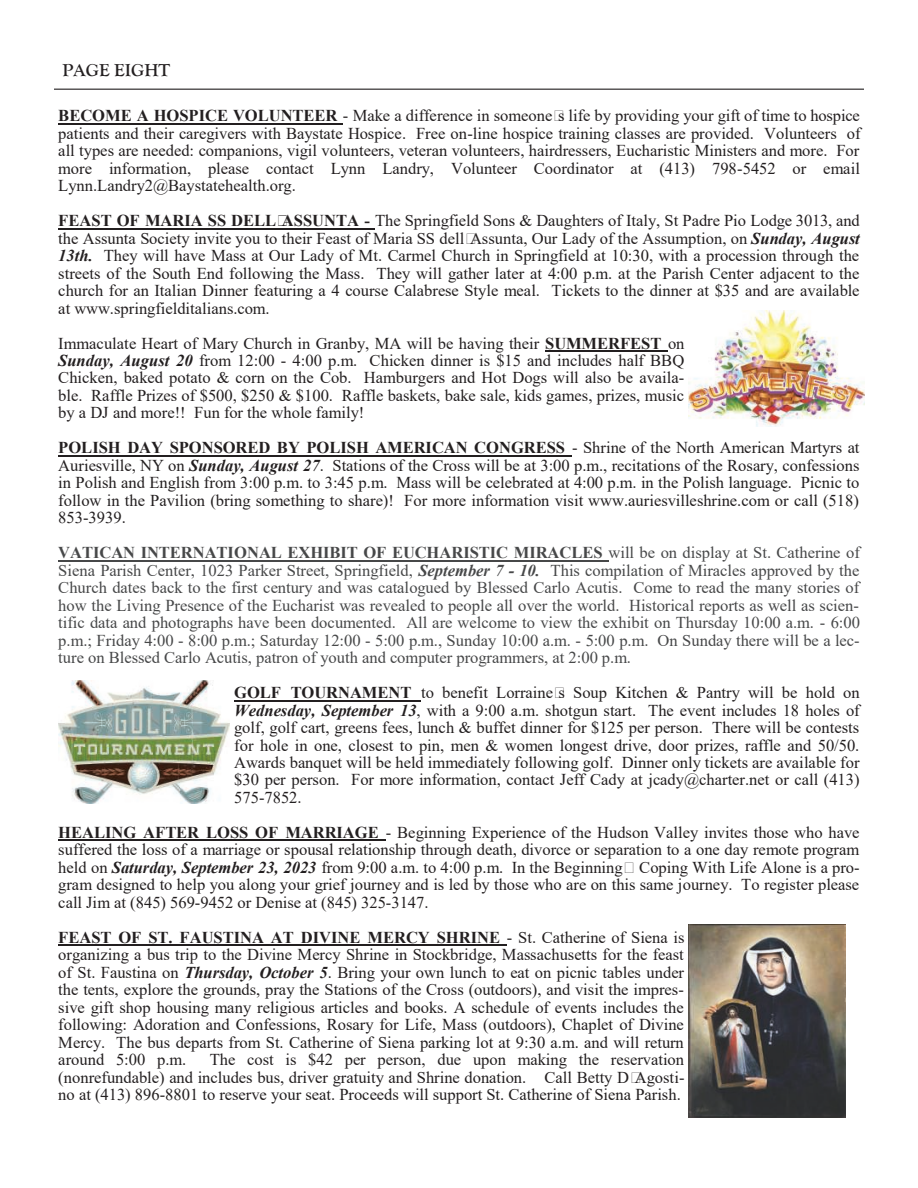
<style>
.page{position:relative;width:918px;height:1188px;background:#fff}
.page>*{position:absolute;margin:0;border:0;box-sizing:border-box;transform-origin:0 0}
.t1{font:700 18px "Goudy Old Style T";color:#231f20}
.t2{font:16.65px "Times New Roman";color:#231f20}
.t3{font:16.65px "Times New Roman";color:#474849}
.t4{font:16.5px/17.4px "Times New Roman";color:#231f20;text-align:justify}
.t5{font:16.5px/17.4px "Times New Roman";color:#474849;text-align:justify}
.s1{font-weight:700}
.s2{font-weight:700;font-style:italic}
</style>
<div class="page">
<hr style="left:54px;top:89px;width:810px;height:1px;background:#231f20">
<hr style="left:58px;top:123px;width:285px;height:2px;background:#231f20">
<hr style="left:58px;top:228px;width:317px;height:2px;background:#231f20">
<hr style="left:545px;top:350px;width:123px;height:2px;background:#231f20">
<hr style="left:58px;top:455px;width:514px;height:2px;background:#231f20">
<hr style="left:58px;top:560px;width:550px;height:2px;background:#474849">
<hr style="left:234px;top:700px;width:187px;height:1px;background:#231f20">
<hr style="left:58px;top:840px;width:328px;height:1px;background:#231f20">
<hr style="left:58px;top:944px;width:449px;height:2px;background:#231f20">
<img style="left:689px;top:311px;width:175px;height:115px">
<img style="left:58px;top:680px;width:172px;height:124px">
<img style="left:689px;top:924px;width:156px;height:194px">
<p class="t1" style="left:62px;top:60px;width:109px">PAGE EIGHT</p>
<p class="t4" style="left:58px;top:107px;width:804px"><span class="s1">BECOME A HOSPICE VOLUNTEER</span> - Make a difference in someone’s life by providing your gift of time to hospice patients and their caregivers with Baystate Hospice. Free on-line hospice training classes are provided. Volunteers of all types are needed: companions, vigil volunteers, veteran volunteers, hairdressers, Eucharistic Ministers and more. For more information, please contact Lynn Landry, Volunteer Coordinator at (413) 798-5452 or email Lynn.Landry2@Baystatehealth.org.</p>
<p class="t4" style="left:58px;top:212px;width:803px"><span class="s1">FEAST OF MARIA SS DELL’ASSUNTA -</span> The Springfield Sons &amp; Daughters of Italy, St Padre Pio Lodge 3013, and the Assunta Society invite you to their Feast of Maria SS dell’Assunta, Our Lady of the Assumption, on <span class="s2">Sunday, August 13th.</span> They will have Mass at Our Lady of Mt. Carmel Church in Springfield at 10:30, with a procession through the streets of the South End following the Mass. They will gather later at 4:00 p.m. at the Parish Center adjacent to the church for an Italian Dinner featuring a 4 course Calabrese Style meal. Tickets to the dinner at $35 and are available at www.springfielditalians.com.</p>
<p class="t4" style="left:58px;top:334px;width:628px">Immaculate Heart of Mary Church in Granby, MA will be having their <span class="s1">SUMMERFEST</span> on</p>
<p class="t2" style="left:58px;top:351px;width:628px"><span class="s2">Sunday, August 20</span> from 12:00 - 4:00 p.m. Chicken dinner is $15 and includes half BBQ</p>
<p class="t4" style="left:58px;top:369px;width:628px">Chicken, baked potato &amp; corn on the Cob. Hamburgers and Hot Dogs will also be availa&shy;ble. Raffle Prizes of $500, $250 &amp; $100. Raffle baskets, bake sale, kids games, prizes, music by a DJ and more!! Fun for the whole family!</p>
<p class="t4" style="left:58px;top:439px;width:803px"><span class="s1">POLISH DAY SPONSORED BY POLISH AMERICAN CONGRESS</span> - Shrine of the North American Martyrs at Auriesville, NY on <span class="s2">Sunday, August 27</span>. Stations of the Cross will be at 3:00 p.m., recitations of the Rosary, confessions in Polish and English from 3:00 p.m. to 3:45 p.m. Mass will be celebrated at 4:00 p.m. in the Polish language. Picnic to follow in the Pavilion (bring something to share)! For more information visit www.auriesvilleshrine.com or call (518)<br>853-3939.</p>
<p class="t5" style="left:58px;top:544px;width:803px"><span class="s1">VATICAN INTERNATIONAL EXHIBIT OF EUCHARISTIC MIRACLES</span> will be on display at St. Catherine of Siena Parish Center, 1023 Parker Street, Springfield, <span class="s2">September 7 - 10.</span> This compilation of Miracles approved by the Church dates back to the first century and was catalogued by Blessed Carlo Acutis. Come to read the many stories of</p>
<p class="t3" style="left:58px;top:596px;width:802px">how the Living Presence of the Eucharist was revealed to people all over the world. Historical reports as well as scien-</p>
<p class="t5" style="left:58px;top:614px;width:803px">tific data and photographs have been documented. All are welcome to view the exhibit on Thursday 10:00 a.m. - 6:00 p.m.; Friday 4:00 - 8:00 p.m.; Saturday 12:00 - 5:00 p.m., Sunday 10:00 a.m. - 5:00 p.m. On Sunday there will be a lec&shy;ture on Blessed Carlo Acutis, patron of youth and computer programmers, at 2:00 p.m.</p>
<p class="t4" style="left:234px;top:684px;width:627px"><span class="s1">GOLF TOURNAMENT</span> to benefit Lorraine’s Soup Kitchen &amp; Pantry will be hold on <span class="s2">Wednesday, September 13</span>, with a 9:00 a.m. shotgun start. The event includes 18 holes of golf, golf cart, greens fees, lunch &amp; buffet dinner for $125 per person. There will be contests for hole in one, closest to pin, men &amp; women longest drive, door prizes, raffle and 50/50.<br>Awards banquet will be held immediately following golf. Dinner only tickets are available for $30 per person. For more information, contact Jeff Cady at jcady@charter.net or call (413)<br>575-7852.</p>
<p class="t4" style="left:58px;top:824px;width:803px"><span class="s1">HEALING AFTER LOSS OF MARRIAGE</span> - Beginning Experience of the Hudson Valley invites those who have</p>
<p class="t2" style="left:58px;top:841px;width:803px">suffered the loss of a marriage or spousal relationship through death, divorce or separation to a one day remote program</p>
<p class="t4" style="left:58px;top:859px;width:803px">held on <span class="s2">Saturday, September 23, 2023</span> from 9:00 a.m. to 4:00 p.m. In the Beginning…Coping With Life Alone is a pro&shy;gram designed to help you along your grief journey and is led by those who are on this same journey. To register please call Jim at (845) 569-9452 or Denise at (845) 325-3147.</p>
<p class="t4" style="left:58px;top:928px;width:628px"><span class="s1">FEAST OF ST. FAUSTINA AT DIVINE MERCY SHRINE</span> - St. Catherine of Siena is organizing a bus trip to the Divine Mercy Shrine in Stockbridge, Massachusetts for the feast of St. Faustina on <span class="s2">Thursday, October 5</span>. Bring your own lunch to eat on picnic tables under the tents, explore the grounds, pray the Stations of the Cross (outdoors), and visit the impres&shy;sive gift shop housing many religious articles and books. A schedule of events includes the following: Adoration and Confessions, Rosary for Life, Mass (outdoors), Chaplet of Divine Mercy. The bus departs from St. Catherine of Siena parking lot at 9:30 a.m. and will return around 5:00 p.m.</p>
<p class="t4" style="left:58px;top:1051px;width:628px;text-indent:151px">The cost is $42 per person, due upon making the reservation (nonrefundable) and includes bus, driver gratuity and Shrine donation. Call Betty D’Agosti&shy;no at (413) 896-8801 to reserve your seat. Proceeds will support St. Catherine of Siena Parish.</p>
</div>
